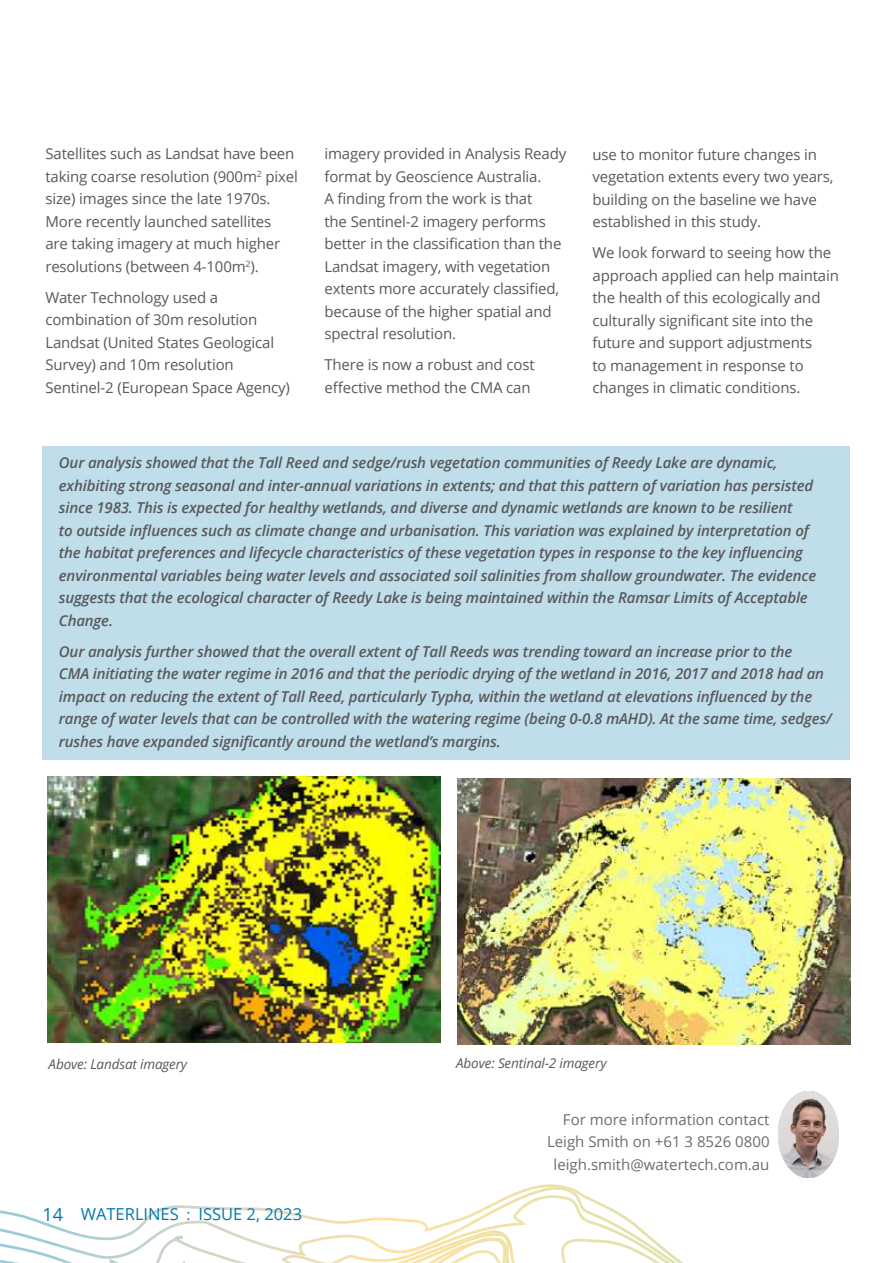
<style>
.page{position:relative;width:893px;height:1263px;background:#fff}
.page>*{position:absolute;margin:0;border:0;box-sizing:border-box;transform-origin:0 0}
.t1{font:16.5px "Open Sans";color:#0078ae}
.t2{font:italic 600 15px/22.5px "Open Sans";letter-spacing:-.01em;color:#58595b}
.t3{font:15px/22.5px "Open Sans";letter-spacing:-.01em;color:#58595b}
.t4{font:italic 13.5px "Open Sans";letter-spacing:-.01em;color:#58595b}
.s1{font-size:18px}
.s2{font-size:15px}
</style>
<div class="page">
<div style="left:42px;top:446px;width:808px;height:314px;background:#c0ddea"></div>
<img style="left:47px;top:777px;width:394px;height:266px">
<img style="left:457px;top:778px;width:393px;height:266px">
<img style="left:779px;top:1091px;width:59px;height:87px">
<svg style="left:0;top:1184px;width:639px;height:43px"></svg>
<svg style="left:0;top:1227px;width:683px;height:36px"></svg>
<p class="t3" style="left:45px;top:142px;width:254px">Satellites such as Landsat have been taking coarse resolution (900m<sup>2</sup> pixel size) images since the late 1970s.<br>More recently launched satellites<br>are taking imagery at much higher resolutions (between 4-100m<sup>2</sup>).</p>
<p class="t3" style="left:45px;top:286px;width:246px">Water Technology used a combination of 30m resolution<br>Landsat (United States Geological<br>Survey) and 10m resolution<br>Sentinel-2 (European Space Agency)</p>
<p class="t3" style="left:324px;top:142px;width:243px">imagery provided in Analysis Ready format by Geoscience Australia.<br>A 昀椀nding from the work is that<br>the Sentinel-2 imagery performs better in the classi昀椀cation than the<br>Landsat imagery, with vegetation extents more accurately classi昀椀ed, because of the higher spatial and spectral resolution.</p>
<p class="t3" style="left:324px;top:353px;width:212px">There is now a robust and cost e昀昀ective method the CMA can</p>
<p class="t3" style="left:592px;top:143px;width:243px">use to monitor future changes in vegetation extents every two years, building on the baseline we have established in this study.</p>
<p class="t3" style="left:592px;top:241px;width:248px">We look forward to seeing how the approach applied can help maintain the health of this ecologically and culturally signi昀椀cant site into the future and support adjustments<br>to management in response to changes in climatic conditions.</p>
<p class="t2" style="left:59px;top:453px;width:759px">Our analysis showed that the Tall Reed and sedge/rush vegetation communities of Reedy Lake are dynamic, exhibiting strong seasonal and inter-annual variations in extents; and that this pattern of variation has persisted since 1983. This is expected for healthy wetlands, and diverse and dynamic wetlands are known to be resilient<br>to outside in昀氀uences such as climate change and urbanisation. This variation was explained by interpretation of the habitat preferences and lifecycle characteristics of these vegetation types in response to the key in昀氀uencing environmental variables being water levels and associated soil salinities from shallow groundwater. The evidence suggests that the ecological character of Reedy Lake is being maintained within the Ramsar Limits of Acceptable Change.</p>
<p class="t2" style="left:59px;top:641px;width:774px">Our analysis further showed that the overall extent of Tall Reeds was trending toward an increase prior to the<br>CMA initiating the water regime in 2016 and that the periodic drying of the wetland in 2016, 2017 and 2018 had an impact on reducing the extent of Tall Reed, particularly Typha, within the wetland at elevations in昀氀uenced by the range of water levels that can be controlled with the watering regime (being 0-0.8 mAHD). At the same time, sedges/ rushes have expanded signi昀椀cantly around the wetland’s margins.</p>
<p class="t4" style="left:49px;top:1055px;width:140px">Above: Landsat imagery</p>
<p class="t4" style="left:456px;top:1054px;width:152px">Above: Sentinal-2 imagery</p>
<p class="t1" style="left:43px;top:1208px;width:261px"><span class="s1">14</span> WATERLINES <span class="s2">:</span> ISSUE 2, 2023</p>
<p class="t3" style="left:547px;top:1109px;width:224px;text-align:right">For more information contact<br>Leigh Smith on +61 3 8526 0800 leigh.smith@watertech.com.au</p>
</div>
